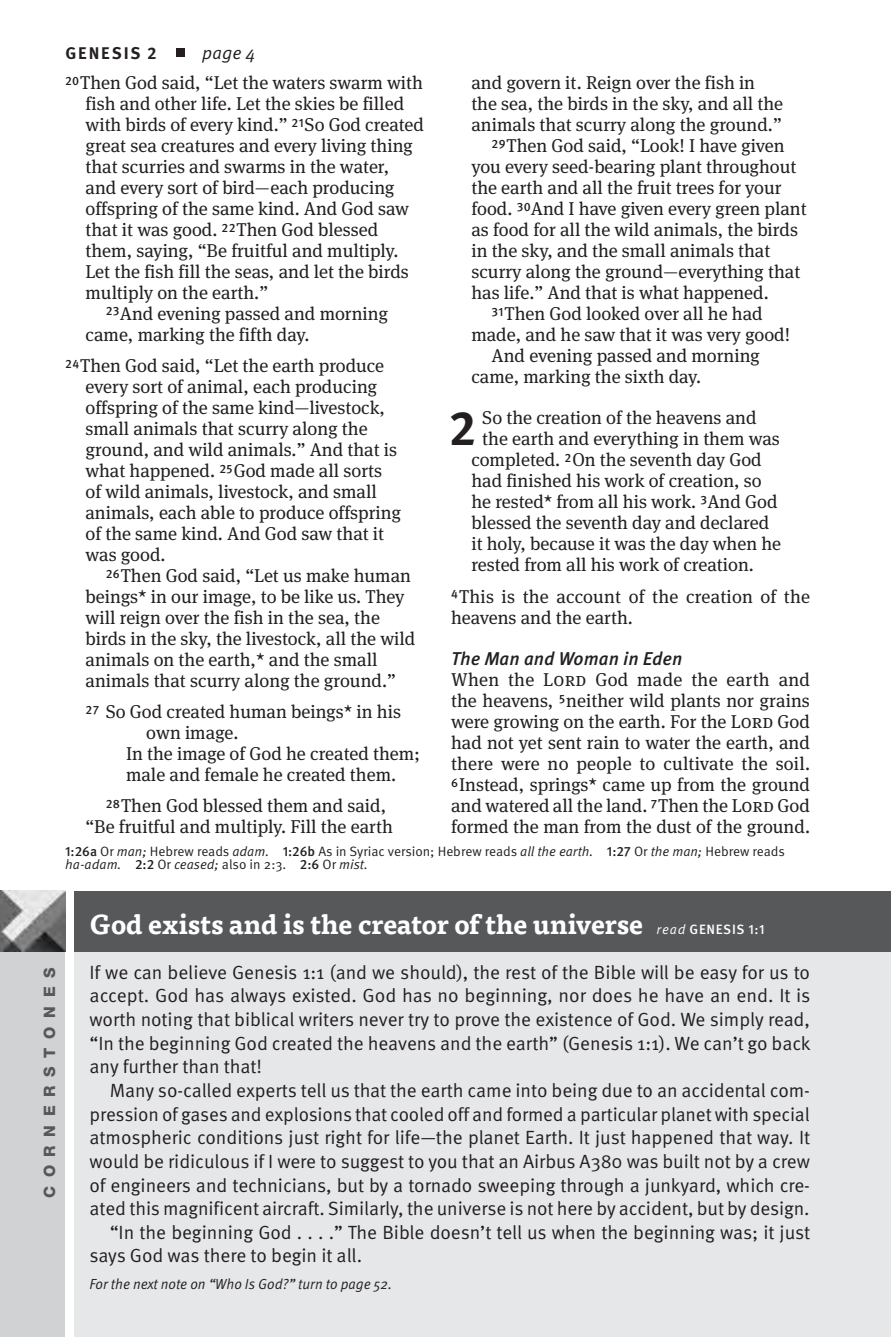
<style>
.page{position:relative;width:891px;height:1337px;background:#fff}
.page>*{position:absolute;margin:0;border:0;box-sizing:border-box;transform-origin:0 0}
.t1{font:700 48.6px "Meta OT";color:#231f20}
.t2{font:700 27px "Tisa Pro";letter-spacing:-.005em;color:#fff}
.t3{font:19.12px/23.6px "Meta OT";letter-spacing:-.005em;color:#231f20;text-align:justify}
.t4{font:18.45px/20.9px "Meta Serif Pro";color:#231f20}
.t5{font:italic 500 18.45px "Meta OT";color:#231f20}
.t6{font:italic 18px "Meta OT";color:#231f20}
.t7{font:700 16.88px "Meta OT";color:#231f20}
.t8{font:800 15.75px "Helvetica Neue";letter-spacing:.55em;color:#57585a}
.t9{font:italic 14.62px "Meta OT";color:#231f20;scale:.95 1}
.t10{font:13.5px/13.5px "Meta OT";letter-spacing:-.005em;color:#231f20}
.s1{font-weight:500}
.s2{font-style:italic}
.s3{font-family:"Meta OT";font-weight:400;font-style:italic;font-size:13.5px}
.s4{font-family:"Meta OT";font-weight:500;font-size:13.5px}
</style>
<div class="page">
<div style="left:0;top:891px;width:65px;height:445px;background:#d1d2d4"></div>
<img style="left:0;top:891px;width:65px;height:60px">
<div style="left:74px;top:891px;width:817px;height:60px;background:#57585a"></div>
<div style="left:74px;top:951px;width:817px;height:131px;background:#e6e7e9"></div>
<div style="left:74px;top:1075px;width:817px;height:151px;background:#e6e7e9"></div>
<div style="left:74px;top:1217px;width:817px;height:56px;background:#e6e7e9"></div>
<div style="left:74px;top:1271px;width:817px;height:65px;background:#e6e7e9"></div>
<div style="left:176px;top:48px;width:8px;height:8px;background:#231f20"></div>
<p class="t7" style="left:65px;top:42px;width:24px">GENESIS</p>
<p class="t7" style="left:147px;top:42px;width:11px">2</p>
<p class="t6" style="left:202px;top:41px;width:55px">page 4</p>
<p class="t4" style="left:471px;top:71px;width:285px">and govern it. Reign over the fish in</p>
<p class="t4" style="left:471px;top:92px;width:313px">the sea, the birds in the sky, and all the</p>
<p class="t4" style="left:471px;top:113px;width:312px">animals that scurry along the ground.”</p>
<p class="t4" style="left:492px;top:134px;width:294px"><sup>29</sup>Then God said, “Look! I have given</p>
<p class="t4" style="left:471px;top:155px;width:327px">you every seed-bearing plant throughout</p>
<p class="t4" style="left:471px;top:176px;width:312px">the earth and all the fruit trees for your</p>
<p class="t4" style="left:471px;top:197px;width:337px">food. <sup>30</sup>And I have given every green plant</p>
<p class="t4" style="left:471px;top:218px;width:328px">as food for all the wild animals, the birds</p>
<p class="t4" style="left:471px;top:239px;width:301px">in the sky, and the small animals that</p>
<p class="t4" style="left:471px;top:260px;width:331px">scurry along the ground—everything that</p>
<p class="t4" style="left:471px;top:281px;width:299px">has life.” And that is what happened.</p>
<p class="t4" style="left:492px;top:302px;width:273px"><sup>31</sup>Then God looked over all he had</p>
<p class="t4" style="left:471px;top:323px;width:320px">made, and he saw that it was very good!</p>
<p class="t4" style="left:492px;top:344px;width:270px">And evening passed and morning</p>
<p class="t4" style="left:471px;top:365px;width:231px">came, marking the sixth day.</p>
<h1 class="t1" style="left:449px;top:397px;width:29px">2</h1>
<p class="t4" style="left:482px;top:407px;width:276px">So the creation of the heavens and</p>
<p class="t4" style="left:65px;top:71px;width:359px"><sup>20</sup>Then God said, “Let the waters swarm with</p>
<p class="t4" style="left:86px;top:92px;width:320px">fish and other life. Let the skies be filled</p>
<p class="t4" style="left:86px;top:113px;width:340px">with birds of every kind.” <sup>21</sup>So God created</p>
<p class="t4" style="left:86px;top:134px;width:329px">great sea creatures and every living thing</p>
<p class="t4" style="left:86px;top:155px;width:305px">that scurries and swarms in the water,</p>
<p class="t4" style="left:86px;top:176px;width:311px">and every sort of bird—each producing</p>
<p class="t4" style="left:86px;top:197px;width:325px">offspring of the same kind. And God saw</p>
<p class="t4" style="left:86px;top:218px;width:294px">that it was good. <sup>22</sup>Then God blessed</p>
<p class="t4" style="left:86px;top:239px;width:315px">them, saying, “Be fruitful and multiply.</p>
<p class="t4" style="left:86px;top:260px;width:325px">Let the fish fill the seas, and let the birds</p>
<p class="t4" style="left:86px;top:281px;width:184px">multiply on the earth.”</p>
<p class="t4" style="left:106px;top:302px;width:284px"><sup>23</sup>And evening passed and morning</p>
<p class="t4" style="left:86px;top:323px;width:225px">came, marking the fifth day.</p>
<p class="t4" style="left:85px;top:354px;width:317px;text-indent:-20px"><sup>24</sup>Then God said, “Let the earth produce every sort of animal, each producing offspring of the same kind—livestock, small animals that scurry along the ground, and wild animals.” And that is what happened. <sup>25</sup>God made all sorts of wild animals, livestock, and small animals, each able to produce offspring of the same kind. And God saw that it was good.</p>
<p class="t4" style="left:85px;top:564px;width:332px;text-indent:20px"><sup>26</sup>Then God said, “Let us make human beings* in our image, to be like us. They will reign over the fish in the sea, the birds in the sky, the livestock, all the wild animals on the earth,* and the small animals that scurry along the ground.”</p>
<p class="t4" style="left:86px;top:700px;width:317px"><sup>27</sup> So God created human beings* in his</p>
<p class="t4" style="left:146px;top:721px;width:94px">own image.</p>
<p class="t4" style="left:126px;top:742px;width:296px">In the image of God he created them;</p>
<p class="t4" style="left:126px;top:763px;width:272px">male and female he created them.</p>
<p class="t4" style="left:85px;top:794px;width:309px;text-indent:20px"><sup>28</sup>Then God blessed them and said, “Be fruitful and multiply. Fill the earth</p>
<p class="t4" style="left:482px;top:427px;width:299px">the earth and everything in them was</p>
<p class="t4" style="left:471px;top:448px;width:292px">completed. <sup>2</sup>On the seventh day God</p>
<p class="t4" style="left:471px;top:469px;width:292px">had finished his work of creation, so</p>
<p class="t4" style="left:471px;top:490px;width:308px">he rested* from all his work. <sup>3</sup>And God</p>
<p class="t4" style="left:471px;top:511px;width:299px">blessed the seventh day and declared</p>
<p class="t4" style="left:471px;top:532px;width:311px">it holy, because it was the day when he</p>
<p class="t4" style="left:471px;top:553px;width:284px">rested from all his work of creation.</p>
<p class="t4" style="left:451px;top:585px;width:360px"><sup>4</sup>This is the account of the creation of the heavens and the earth.</p>
<p class="t5" style="left:451px;top:647px;width:233px">The Man and Woman in Eden</p>
<p class="t4" style="left:451px;top:668px;width:361px;text-align:justify">When the Lord God made the earth and the heavens, <sup>5</sup>neither wild plants nor grains were growing on the earth. For the Lord God had not yet sent rain to water the earth, and there were no people to cultivate the soil.<br><sup>6</sup>Instead, springs* came up from the ground and watered all the land. <sup>7</sup>Then the Lord God formed the man from the dust of the ground.</p>
<p class="t10" style="left:65px;top:844px;width:721px"><span class="s1">1:26a</span> Or <span class="s2">man;</span> Hebrew reads <span class="s2">adam.</span> <span class="s1">1:26b</span> As in Syriac version; Hebrew reads <span class="s2">all the earth.</span> <span class="s1">1:27</span> Or <span class="s2">the man;</span> Hebrew reads <span class="s2">ha-adam.</span> <span class="s1">2:2</span> Or <span class="s2">ceased;</span> also in 2:3. <span class="s1">2:6</span> Or <span class="s2">mist.</span></p>
<p class="t8" style="left:40px;top:1198px;width:232px;rotate:-90deg">CORNERSTONES</p>
<h2 class="t2" style="left:90px;top:902px;width:676px">God exists and is the creator of the universe <span class="s3">read</span> <span class="s4">GENESIS 1:1</span></h2>
<p class="t3" style="left:90px;top:961px;width:723px">If we can believe Genesis 1:1 (and we should), the rest of the Bible will be easy for us to accept. God has always existed. God has no beginning, nor does he have an end. It is worth noting that biblical writers never try to prove the existence of God. We simply read, “In the beginning God created the heavens and the earth” (Genesis 1:1). We can’t go back any further than that!</p>
<p class="t3" style="left:110px;top:1079px;width:702px">Many so-called experts tell us that the earth came into being due to an accidental com-</p>
<p class="t3" style="left:90px;top:1102px;width:722px">pression of gases and explosions that cooled off and formed a particular planet with special</p>
<p class="t3" style="left:90px;top:1126px;width:722px">atmospheric conditions just right for life—the planet Earth. It just happened that way. It</p>
<p class="t3" style="left:90px;top:1150px;width:722px">would be ridiculous if I were to suggest to you that an Airbus A380 was built not by a crew</p>
<p class="t3" style="left:90px;top:1173px;width:722px">of engineers and technicians, but by a tornado sweeping through a junkyard, which cre-</p>
<p class="t3" style="left:90px;top:1197px;width:722px">ated this magnificent aircraft. Similarly, the universe is not here by accident, but by design.</p>
<p class="t3" style="left:110px;top:1220px;width:702px">“In the beginning God . . . .” The Bible doesn’t tell us when the beginning was; it just</p>
<p class="t3" style="left:90px;top:1244px;width:274px">says God was there to begin it all.</p>
<p class="t9" style="left:90px;top:1275px;width:320px">For the next note on “Who Is God?” turn to page 52.</p>
</div>
